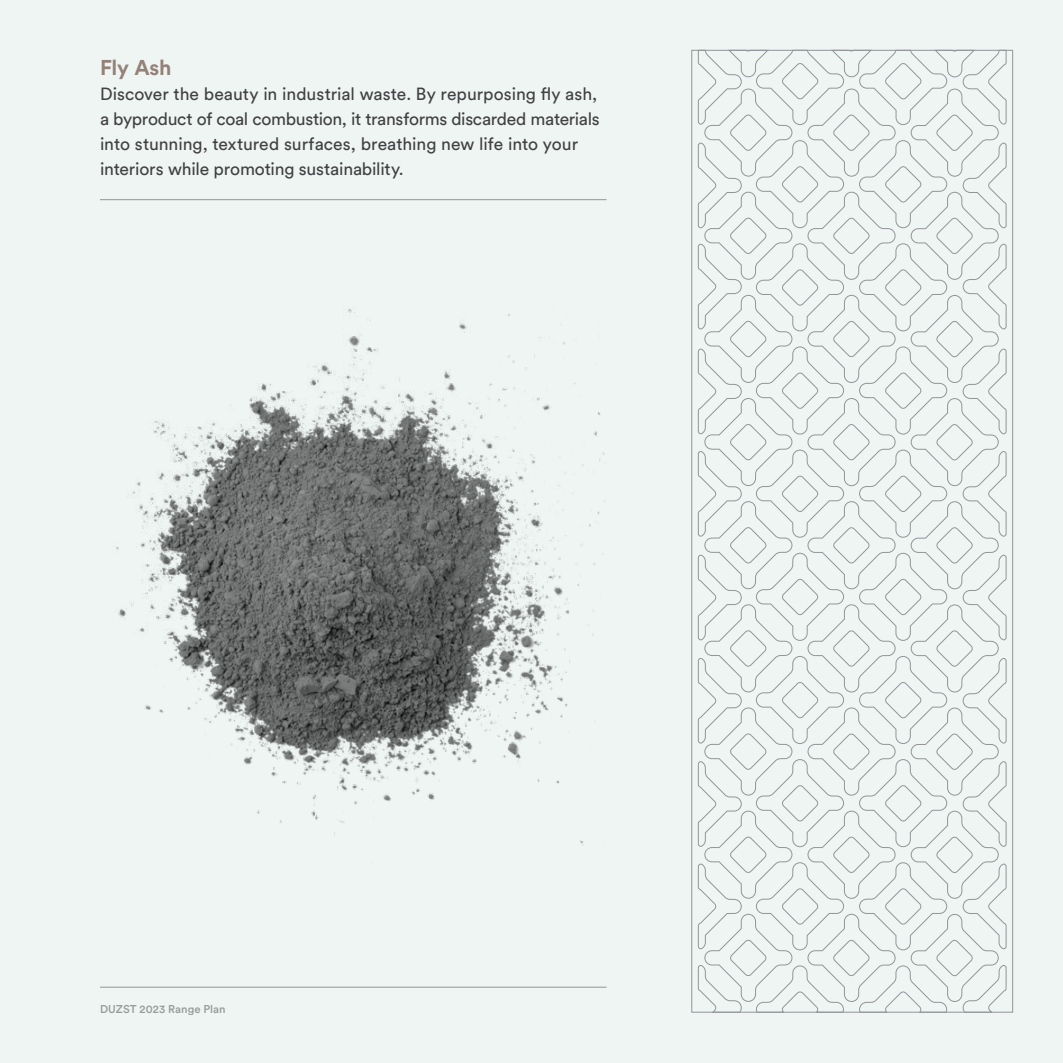
<style>
.page{position:relative;width:1063px;height:1063px;background:#eff5f3}
.page>*{position:absolute;margin:0;border:0;box-sizing:border-box;transform-origin:0 0}
.t1{font:700 21.25px "Circular Std";letter-spacing:-.005em;color:#948278}
.t2{font:17.5px/25px "Circular Std";letter-spacing:-.01em;color:#414042}
.t3{font:500 11.25px "Circular Std";letter-spacing:.005em;color:#414042}
</style>
<div class="page">
<hr style="left:100px;top:987px;width:507px;height:1px;background:#939598">
<svg style="left:698px;top:49px;width:309px;height:964px"></svg>
<img style="left:116px;top:309px;width:490px;height:554px">
<hr style="left:100px;top:199px;width:507px;height:1px;background:#939598">
<p class="t1" style="left:100px;top:54px;width:73px">Fly Ash</p>
<p class="t2" style="left:100px;top:81px;width:501px">Discover the beauty in industrial waste. By repurposing fly ash, a byproduct of coal combustion, it transforms discarded materials into stunning, textured surfaces, breathing new life into your interiors while promoting sustainability.</p>
<p class="t3" style="left:100px;top:1001px;width:127px">DUZST 2023 Range Plan</p>
</div>
